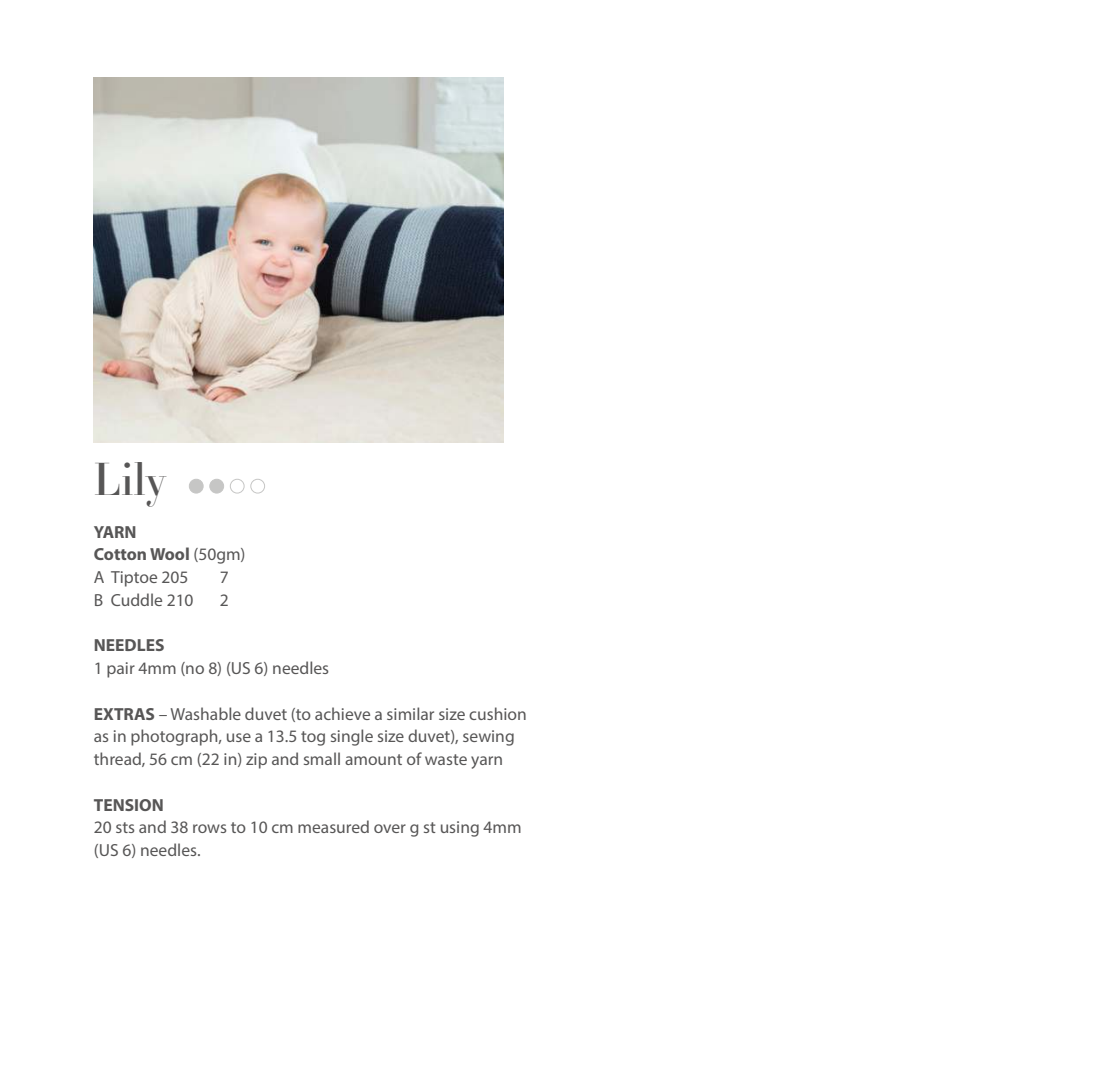
<style>
.page{position:relative;width:1093px;height:1089px;background:#fff}
.page>*{position:absolute;margin:0;border:0;box-sizing:border-box;transform-origin:0 0}
.t1{font:43.75px "Essonnes Headline";color:#575656}
.t2{font:17.5px/22.8px "Myriad Pro";color:#575656}
.t3{font:700 17.5px "Myriad Pro";color:#575656}
.s1{font-weight:700}
</style>
<div class="page">
<div style="left:189px;top:479px;width:14px;height:14px;background:#c6c6c5;border-radius:50%"></div>
<div style="left:189px;top:478px;width:15px;height:15px;border:1px solid #c6c6c5;border-radius:50%"></div>
<div style="left:210px;top:479px;width:14px;height:14px;background:#c6c6c5;border-radius:50%"></div>
<div style="left:209px;top:478px;width:15px;height:15px;border:1px solid #c6c6c5;border-radius:50%"></div>
<div style="left:230px;top:478px;width:15px;height:15px;border:1px solid #c6c6c5;border-radius:50%"></div>
<div style="left:250px;top:478px;width:15px;height:15px;border:1px solid #c6c6c5;border-radius:50%"></div>
<img style="left:94px;top:78px;width:409px;height:365px">
<h1 class="t1" style="left:94px;top:462px;width:75px">Lily</h1>
<p class="t2" style="left:94px;top:521px;width:153px"><span class="s1">YARN<br>Cotton Wool</span> (50gm)<br>A Tiptoe 205</p>
<p class="t2" style="left:220px;top:567px;width:10px">7</p>
<p class="t2" style="left:94px;top:590px;width:101px">B Cuddle 210</p>
<p class="t2" style="left:220px;top:590px;width:10px">2</p>
<p class="t3" style="left:94px;top:638px;width:72px">NEEDLES</p>
<p class="t2" style="left:94px;top:658px;width:237px">1 pair 4mm (no 8) (US 6) needles</p>
<p class="t2" style="left:94px;top:703px;width:434px"><span class="s1">EXTRAS</span> – Washable duvet (to achieve a similar size cushion as in photograph, use a 13.5 tog single size duvet), sewing thread, 56 cm (22 in) zip and small amount of waste yarn</p>
<p class="t3" style="left:94px;top:798px;width:72px">TENSION</p>
<p class="t2" style="left:94px;top:817px;width:429px">20 sts and 38 rows to 10 cm measured over g st using 4mm (US 6) needles.</p>
</div>
